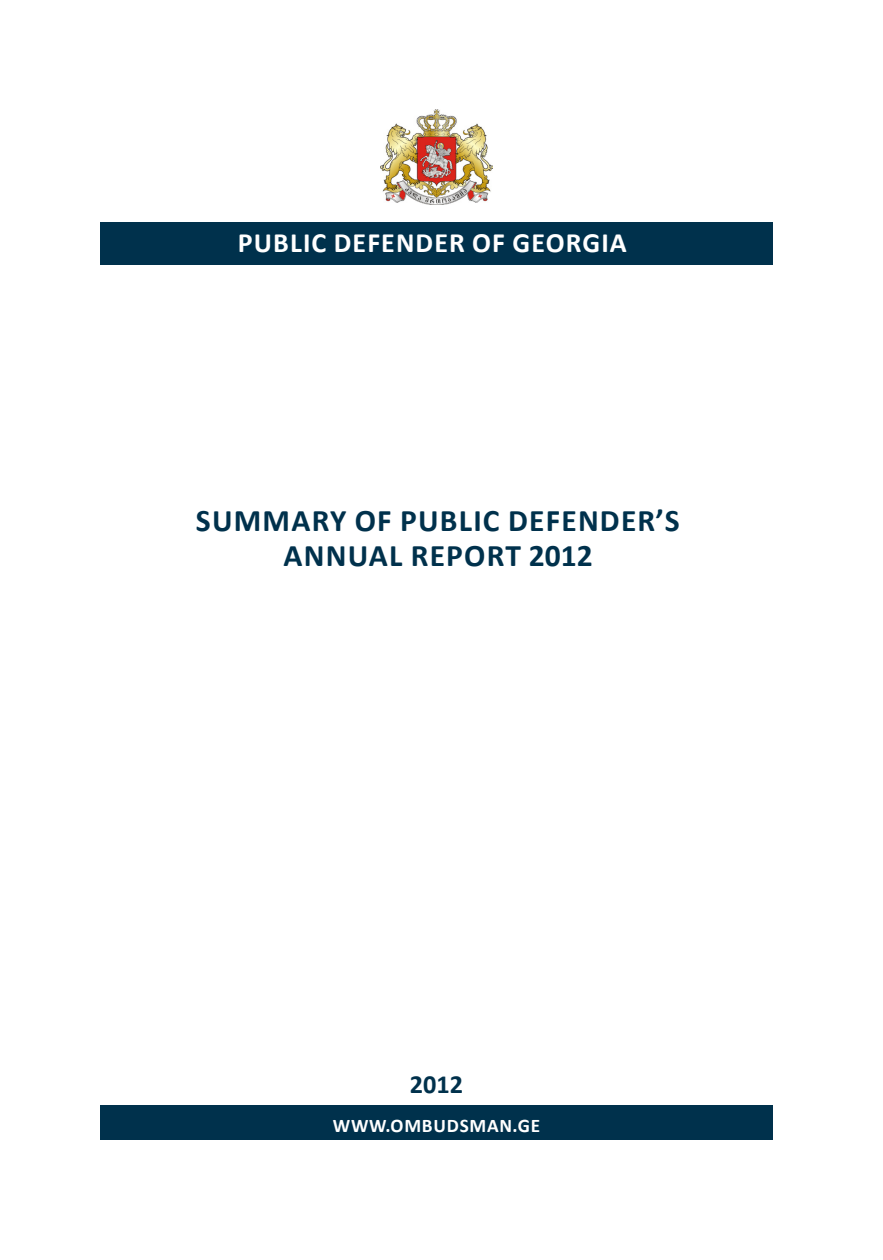
<style>
.page{position:relative;width:883px;height:1260px;background:#fff}
.page>*{position:absolute;margin:0;border:0;box-sizing:border-box;transform-origin:0 0}
.t1{font:700 31.5px "Calibri";letter-spacing:.04em;color:#00314c}
.t2{font:700 28px "Calibri";letter-spacing:.04em;color:#fff}
.t3{font:700 26.25px "Calibri";color:#00314c}
.t4{font:700 19.25px "Calibri";letter-spacing:.04em;color:#fff}
</style>
<div class="page">
<div style="left:100px;top:222px;width:673px;height:43px;background:#00314c"></div>
<div style="left:100px;top:1106px;width:673px;height:34px;background:#00314c"></div>
<img style="left:381px;top:109px;width:111px;height:96px">
<p class="t2" style="left:238px;top:225px;width:390px">PUBLIC DEFENDER OF GEORGIA</p>
<p class="t1" style="left:196px;top:501px;width:485px">SUMMARY OF PUBLIC DEFENDER’S</p>
<p class="t1" style="left:284px;top:536px;width:311px">ANNUAL REPORT 2012</p>
<p class="t3" style="left:410px;top:1068px;width:55px">2012</p>
<p class="t4" style="left:333px;top:1113px;width:209px">WWW.OMBUDSMAN.GE</p>
</div>
